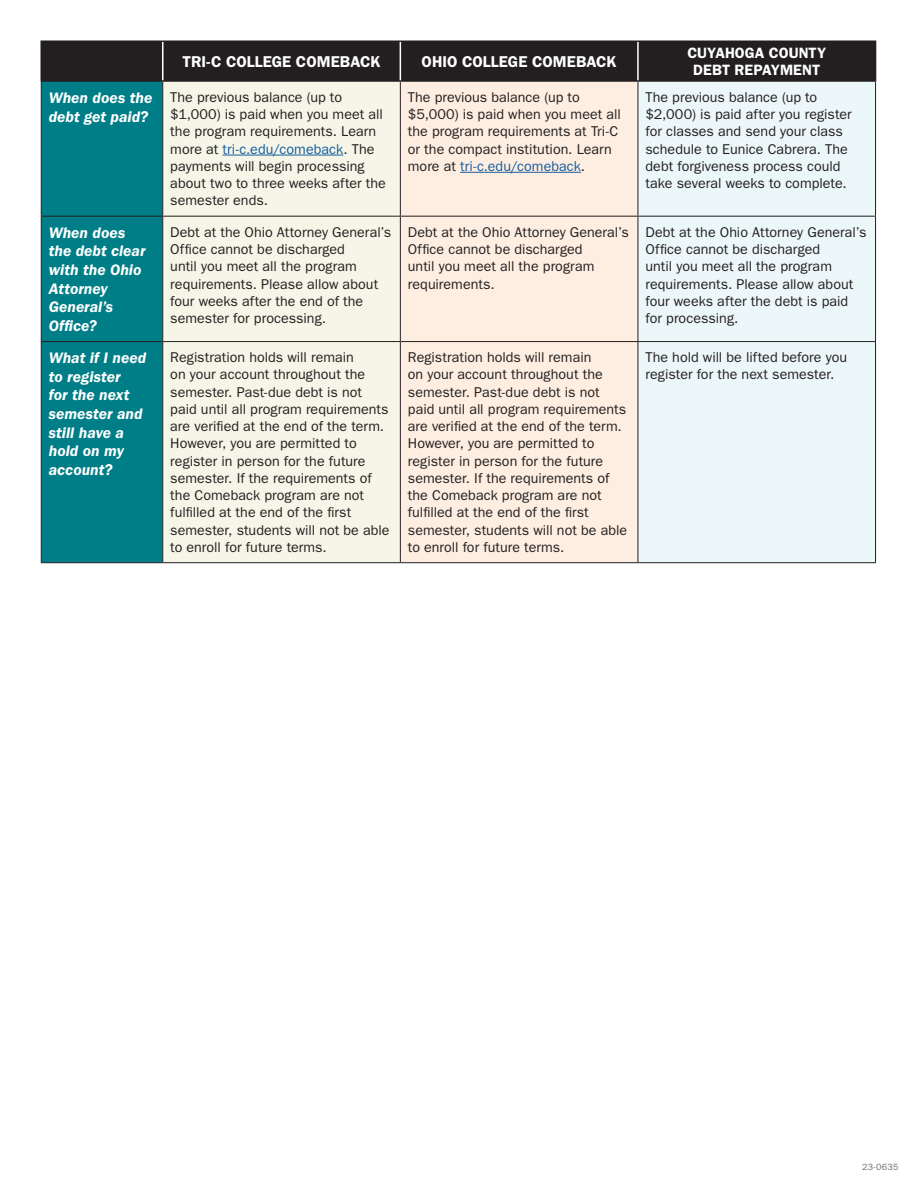
<style>
.page{position:relative;width:918px;height:1188px;background:#fff}
.page>*{position:absolute;margin:0;border:0;box-sizing:border-box;transform-origin:0 0}
.Question{font:italic 600 15.75px/18.6px "ITC Franklin Gothic Std";color:#fff}
.t1{font:600 15.75px "ITC Franklin Gothic Std";color:#fff}
.t2{font:600 15px/16.5px "ITC Franklin Gothic Std";letter-spacing:.005em;color:#fff;text-align:center}
.Body{font:14.25px/17.2px "ITC Franklin Gothic Std";color:#231f20}
.t3{font:9px "ITC Franklin Gothic Std";letter-spacing:.025em;color:#6c6d70}
.s1{color:#175d9e}
</style>
<div class="page">
<div style="left:42px;top:42px;width:833px;height:38px;background:#231f20"></div>
<div style="left:42px;top:82px;width:120px;height:480px;background:#007e87"></div>
<div style="left:163px;top:82px;width:237px;height:480px;background:#f5f6e7"></div>
<div style="left:401px;top:82px;width:236px;height:480px;background:#fdeee1"></div>
<div style="left:638px;top:82px;width:237px;height:480px;background:#ecf7f9"></div>
<hr style="left:40px;top:40px;width:123px;height:2px;background:#231f20">
<hr style="left:40px;top:42px;width:2px;height:38px;background:#231f20">
<hr style="left:163px;top:40px;width:237px;height:2px;background:#231f20">
<hr style="left:400px;top:40px;width:238px;height:2px;background:#231f20">
<hr style="left:638px;top:40px;width:238px;height:2px;background:#231f20">
<hr style="left:875px;top:42px;width:1px;height:38px;background:#231f20">
<hr style="left:40px;top:80px;width:123px;height:2px;background:#231f20">
<hr style="left:163px;top:80px;width:237px;height:2px;background:#231f20">
<hr style="left:400px;top:80px;width:238px;height:2px;background:#231f20">
<hr style="left:638px;top:80px;width:238px;height:2px;background:#231f20">
<hr style="left:162px;top:42px;width:2px;height:38px;background:#fff">
<hr style="left:400px;top:42px;width:1px;height:38px;background:#fff">
<hr style="left:637px;top:42px;width:2px;height:38px;background:#fff">
<hr style="left:41px;top:82px;width:1px;height:134px;background:#231f20">
<hr style="left:162px;top:82px;width:1px;height:134px;background:#231f20">
<hr style="left:400px;top:82px;width:1px;height:134px;background:#231f20">
<hr style="left:637px;top:82px;width:1px;height:134px;background:#231f20">
<hr style="left:875px;top:82px;width:1px;height:134px;background:#231f20">
<hr style="left:41px;top:216px;width:122px;height:1px;background:#231f20">
<hr style="left:41px;top:217px;width:1px;height:124px;background:#231f20">
<hr style="left:163px;top:216px;width:237px;height:1px;background:#231f20">
<hr style="left:162px;top:217px;width:1px;height:124px;background:#231f20">
<hr style="left:400px;top:216px;width:238px;height:1px;background:#231f20">
<hr style="left:400px;top:217px;width:1px;height:124px;background:#231f20">
<hr style="left:638px;top:216px;width:238px;height:1px;background:#231f20">
<hr style="left:637px;top:217px;width:1px;height:124px;background:#231f20">
<hr style="left:875px;top:217px;width:1px;height:124px;background:#231f20">
<hr style="left:41px;top:341px;width:122px;height:1px;background:#231f20">
<hr style="left:41px;top:342px;width:1px;height:220px;background:#231f20">
<hr style="left:163px;top:341px;width:237px;height:1px;background:#231f20">
<hr style="left:162px;top:342px;width:1px;height:220px;background:#231f20">
<hr style="left:400px;top:341px;width:238px;height:1px;background:#231f20">
<hr style="left:400px;top:342px;width:1px;height:220px;background:#231f20">
<hr style="left:638px;top:341px;width:238px;height:1px;background:#231f20">
<hr style="left:637px;top:342px;width:1px;height:220px;background:#231f20">
<hr style="left:875px;top:342px;width:1px;height:220px;background:#231f20">
<hr style="left:41px;top:562px;width:122px;height:1px;background:#231f20">
<hr style="left:163px;top:562px;width:237px;height:1px;background:#231f20">
<hr style="left:400px;top:562px;width:238px;height:1px;background:#231f20">
<hr style="left:638px;top:562px;width:238px;height:1px;background:#231f20">
<hr style="left:223px;top:155px;width:120px;height:1px;background:#175d9e">
<hr style="left:460px;top:172px;width:121px;height:1px;background:#175d9e">
<p class="t1" style="left:183px;top:52px;width:199px">TRI-C COLLEGE COMEBACK</p>
<p class="t1" style="left:422px;top:52px;width:197px">OHIO COLLEGE COMEBACK</p>
<p class="t2" style="left:687px;top:45px;width:140px">CUYAHOGA COUNTY<br>DEBT REPAYMENT</p>
<p class="Question" style="left:49px;top:89px;width:105px">When does the debt get paid?</p>
<p class="Body" style="left:170px;top:89px;width:217px">The previous balance (up to $1,000) is paid when you meet all the program requirements. Learn more at <span class="s1">tri-c.edu/comeback</span>. The payments will begin processing about two to three weeks after the semester ends.</p>
<p class="Body" style="left:408px;top:89px;width:214px">The previous balance (up to $5,000) is paid when you meet all the program requirements at Tri-C or the compact institution. Learn more at <span class="s1">tri-c.edu/comeback</span>.</p>
<p class="Body" style="left:646px;top:89px;width:208px">The previous balance (up to $2,000) is paid after you register for classes and send your class schedule to Eunice Cabrera. The debt forgiveness process could take several weeks to complete.</p>
<p class="Question" style="left:49px;top:223px;width:98px">When does the debt clear with the Ohio<br>Attorney<br>General’s<br>Office?</p>
<p class="Body" style="left:170px;top:223px;width:223px">Debt at the Ohio Attorney General’s<br>Office cannot be discharged<br>until you meet all the program requirements. Please allow about four weeks after the end of the semester for processing.</p>
<p class="Body" style="left:408px;top:223px;width:223px">Debt at the Ohio Attorney General’s<br>Office cannot be discharged<br>until you meet all the program requirements.</p>
<p class="Body" style="left:646px;top:223px;width:223px">Debt at the Ohio Attorney General’s<br>Office cannot be discharged<br>until you meet all the program requirements. Please allow about four weeks after the debt is paid for processing.</p>
<p class="Question" style="left:49px;top:349px;width:99px">What if I need to register<br>for the next semester and still have a hold on my account?</p>
<p class="Body" style="left:170px;top:349px;width:221px">Registration holds will remain<br>on your account throughout the semester. Past-due debt is not paid until all program requirements are verified at the end of the term.<br>However, you are permitted to register in person for the future semester. If the requirements of the Comeback program are not fulfilled at the end of the first semester, students will not be able to enroll for future terms.</p>
<p class="Body" style="left:408px;top:349px;width:221px">Registration holds will remain<br>on your account throughout the semester. Past-due debt is not paid until all program requirements are verified at the end of the term.<br>However, you are permitted to register in person for the future semester. If the requirements of the Comeback program are not fulfilled at the end of the first semester, students will not be able to enroll for future terms.</p>
<p class="Body" style="left:646px;top:349px;width:203px">The hold will be lifted before you register for the next semester.</p>
<p class="t3" style="left:862px;top:1162px;width:38px">23-0635</p>
</div>
